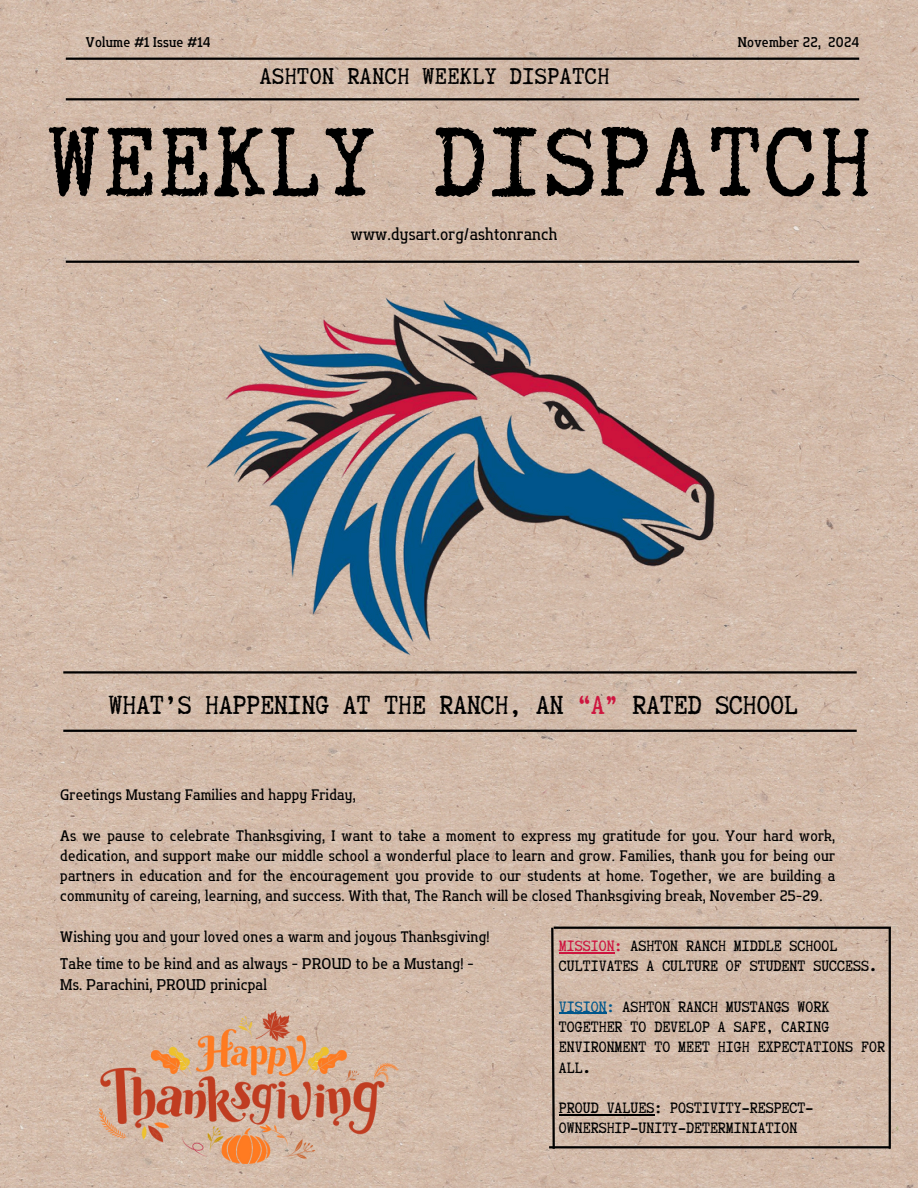
<style>
.page{position:relative;width:918px;height:1188px;background:#fff}
.page>*{position:absolute;margin:0;border:0;box-sizing:border-box;transform-origin:0 0}
.t1{font:116.85px "Truetypewriter Polygl OTT";letter-spacing:.025em;color:#000}
.t2{font:31.05px "Truetypewriter Polygl OTT";color:#000}
.t3{font:27.15px "Truetypewriter Polygl OTT";letter-spacing:.015em;color:#000}
.t4{font:17.85px/20.2px "Truetypewriter Polygl OTT";color:#000}
.t5{font:16.95px "Flatory Slab 400 Semi Cond";letter-spacing:.015em;color:#000}
.t6{font:15.45px "Flatory Slab 400 Semi Cond";letter-spacing:.02em;color:#000}
.t7{font:15.3px/20.2px "Flatory Slab 400 Semi Cond";letter-spacing:.02em;color:#000;text-align:justify}
.t8{font:14.1px "Flatory Slab 500 Semi Cond";letter-spacing:.015em;color:#000}
.s1{color:#ce153f}
.s2{color:#00578c}
</style>
<div class="page">
<img style="left:0;top:0;width:918px;height:1188px">
<hr style="left:63px;top:730px;width:794px;height:2px;background:#000">
<hr style="left:66px;top:58px;width:793px;height:2px;background:#000">
<hr style="left:66px;top:98px;width:793px;height:2px;background:#000">
<hr style="left:66px;top:261px;width:793px;height:2px;background:#000">
<hr style="left:63px;top:671px;width:794px;height:3px;background:#000">
<img style="left:188px;top:205px;width:544px;height:522px">
<hr style="left:554px;top:927px;width:337px;height:2px;background:#000">
<svg style="left:550px;top:925px;width:6px;height:226px"></svg>
<hr style="left:889px;top:928px;width:2px;height:221px;background:#000">
<hr style="left:549px;top:1146px;width:341px;height:2px;background:#000">
<img style="left:99px;top:1010px;width:300px;height:153px">
<hr style="left:559px;top:952px;width:56px;height:1px;background:#ce153f">
<hr style="left:559px;top:1013px;width:48px;height:1px;background:#00578c">
<hr style="left:559px;top:1114px;width:95px;height:1px;background:#000">
<p class="t8" style="left:86px;top:34px;width:126px">Volume #1 Issue #14</p>
<h4 class="t8" style="left:738px;top:34px;width:123px">November 22, 2024</h4>
<p class="t3" style="left:260px;top:62px;width:351px">ASHTON RANCH WEEKLY DISPATCH</p>
<h6 class="t1" style="left:48px;top:101px;width:825px">WEEKLY DISPATCH</h6>
<p class="t5" style="left:351px;top:225px;width:208px">www.dysart.org/ashtonranch</p>
<p class="t2" style="left:109px;top:689px;width:691px">WHAT’S HAPPENING AT THE RANCH, AN <span class="s1">“A”</span> RATED SCHOOL</p>
<h5 class="t7" style="left:60px;top:785px;width:297px">Greetings Mustang Families and happy Friday,</h5>
<h2 class="t7" style="left:60px;top:825px;width:776px">As we pause to celebrate Thanksgiving, I want to take a moment to express my gratitude for you. Your hard work, dedication, and support make our middle school a wonderful place to learn and grow. Families, thank you for being our partners in education and for the encouragement you provide to our students at home. Together, we are building a community of careing, learning, and success. With that, The Ranch will be closed Thanksgiving break, November 25-29.</h2>
<p class="t7" style="left:60px;top:926px;width:431px">Wishing you and your loved ones a warm and joyous Thanksgiving!</p>
<h4 class="t4" style="left:559px;top:936px;width:320px"><span class="s1">MISSION:</span> ASHTON RANCH MIDDLE SCHOOL<br>CULTIVATES A CULTURE OF STUDENT SUCCESS.</h4>
<h4 class="t4" style="left:559px;top:996px;width:327px"><span class="s2">VISION:</span> ASHTON RANCH MUSTANGS WORK<br>TOGETHER TO DEVELOP A SAFE, CARING<br>ENVIRONMENT TO MEET HIGH EXPECTATIONS FOR<br>ALL.</h4>
<p class="t4" style="left:559px;top:1098px;width:256px">PROUD VALUES: POSTIVITY-RESPECT-<br>OWNERSHIP-UNITY-DETERMINIATION</p>
<h1 class="t6" style="left:60px;top:954px;width:415px">Take time to be kind and as always - PROUD to be a Mustang! -</h1>
<p class="t6" style="left:60px;top:976px;width:208px">Ms. Parachini, PROUD prinicpal</p>
</div>
